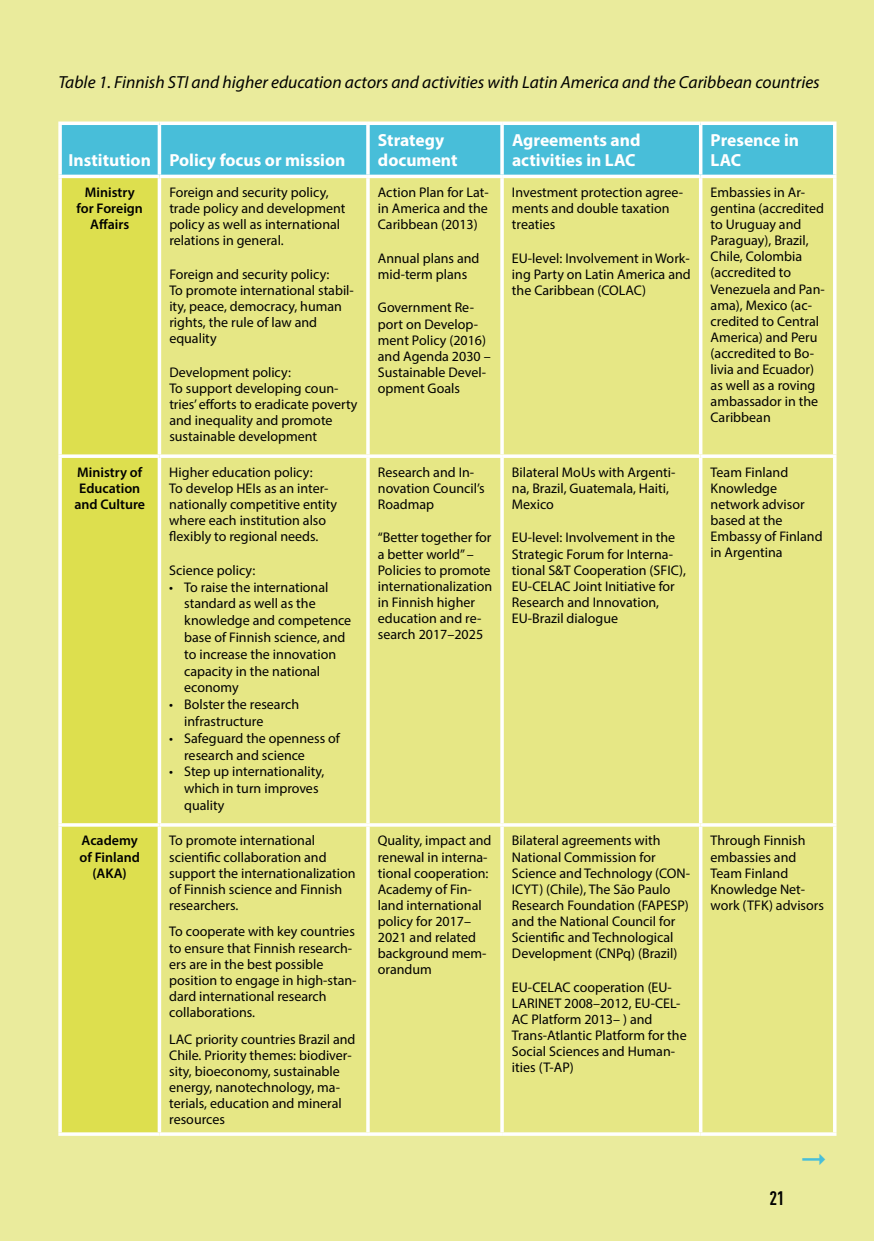
<style>
.page{position:relative;width:874px;height:1241px;background:#fff}
.page>*{position:absolute;margin:0;border:0;box-sizing:border-box;transform-origin:0 0}
.t1{font:700 19.25px "DIN Cond";color:#000}
.t2{font:italic 17.5px "Myriad Pro";color:#000}
.t3{font:700 17.5px/20.1px "Myriad Pro";color:#fff}
.t4{font:14px/16.1px "Myriad Pro";color:#000}
.t5{font:600 14px/16.1px "Myriad Pro";color:#000;text-align:center}
</style>
<div class="page">
<div style="left:1px;top:0;width:872px;height:1240px;background:#eaeb9c"></div>
<div style="left:62px;top:125px;width:770px;height:50px;background:#48bed9"></div>
<div style="left:62px;top:178px;width:96px;height:954px;background:#dddf4e"></div>
<div style="left:161px;top:178px;width:671px;height:954px;background:#e6e785"></div>
<svg style="left:58px;top:121px;width:101px;height:4px"></svg>
<svg style="left:58px;top:125px;width:4px;height:50px"></svg>
<svg style="left:159px;top:121px;width:209px;height:4px"></svg>
<hr style="left:158px;top:125px;width:3px;height:50px;background:#fff">
<svg style="left:368px;top:121px;width:134px;height:4px"></svg>
<hr style="left:366px;top:125px;width:3px;height:50px;background:#fff">
<svg style="left:502px;top:121px;width:198px;height:4px"></svg>
<hr style="left:500px;top:125px;width:3px;height:50px;background:#fff">
<svg style="left:700px;top:121px;width:136px;height:4px"></svg>
<svg style="left:698px;top:125px;width:4px;height:50px"></svg>
<svg style="left:832px;top:125px;width:4px;height:50px"></svg>
<hr style="left:58px;top:175px;width:101px;height:3px;background:#fff">
<svg style="left:58px;top:178px;width:4px;height:276px"></svg>
<hr style="left:159px;top:175px;width:209px;height:3px;background:#fff">
<hr style="left:158px;top:178px;width:3px;height:276px;background:#fff">
<hr style="left:368px;top:175px;width:134px;height:3px;background:#fff">
<hr style="left:366px;top:178px;width:3px;height:276px;background:#fff">
<hr style="left:502px;top:175px;width:198px;height:3px;background:#fff">
<hr style="left:500px;top:178px;width:3px;height:276px;background:#fff">
<hr style="left:700px;top:175px;width:136px;height:3px;background:#fff">
<svg style="left:698px;top:178px;width:4px;height:276px"></svg>
<svg style="left:832px;top:178px;width:4px;height:276px"></svg>
<svg style="left:58px;top:454px;width:101px;height:4px"></svg>
<svg style="left:58px;top:458px;width:4px;height:365px"></svg>
<svg style="left:159px;top:454px;width:209px;height:4px"></svg>
<hr style="left:158px;top:458px;width:3px;height:365px;background:#fff">
<svg style="left:368px;top:454px;width:134px;height:4px"></svg>
<hr style="left:366px;top:458px;width:3px;height:365px;background:#fff">
<svg style="left:502px;top:454px;width:198px;height:4px"></svg>
<hr style="left:500px;top:458px;width:3px;height:365px;background:#fff">
<svg style="left:700px;top:454px;width:136px;height:4px"></svg>
<svg style="left:698px;top:458px;width:4px;height:365px"></svg>
<svg style="left:832px;top:458px;width:4px;height:365px"></svg>
<hr style="left:58px;top:823px;width:101px;height:3px;background:#fff">
<svg style="left:58px;top:826px;width:4px;height:306px"></svg>
<hr style="left:159px;top:823px;width:209px;height:3px;background:#fff">
<hr style="left:158px;top:826px;width:3px;height:306px;background:#fff">
<hr style="left:368px;top:823px;width:134px;height:3px;background:#fff">
<hr style="left:366px;top:826px;width:3px;height:306px;background:#fff">
<hr style="left:502px;top:823px;width:198px;height:3px;background:#fff">
<hr style="left:500px;top:826px;width:3px;height:306px;background:#fff">
<hr style="left:700px;top:823px;width:136px;height:3px;background:#fff">
<svg style="left:698px;top:826px;width:4px;height:306px"></svg>
<svg style="left:832px;top:826px;width:4px;height:306px"></svg>
<hr style="left:58px;top:1132px;width:101px;height:3px;background:#fff">
<hr style="left:159px;top:1132px;width:209px;height:3px;background:#fff">
<hr style="left:368px;top:1132px;width:134px;height:3px;background:#fff">
<hr style="left:502px;top:1132px;width:198px;height:3px;background:#fff">
<hr style="left:700px;top:1132px;width:136px;height:3px;background:#fff">
<p class="t2" style="left:58px;top:72px;width:762px">Table 1. Finnish STI and higher education actors and activities with Latin America and the Caribbean countries</p>
<p class="t3" style="left:68px;top:150px;width:278px">Institution Policy focus or mission</p>
<p class="t5" style="left:76px;top:184px;width:68px">Ministry for Foreign<br>Affairs</p>
<p class="t4" style="left:169px;top:184px;width:177px">Foreign and security policy, trade policy and development policy as well as international relations in general.</p>
<p class="t4" style="left:169px;top:266px;width:186px">Foreign and security policy:<br>To promote international stabil&shy;ity, peace, democracy, human rights, the rule of law and equality</p>
<p class="t4" style="left:169px;top:364px;width:189px">Development policy:<br>To support developing coun&shy;tries’ efforts to eradicate poverty and inequality and promote sustainable development</p>
<p class="t5" style="left:74px;top:463px;width:72px">Ministry of<br>Education and Culture</p>
<p class="t4" style="left:169px;top:463px;width:169px">Higher education policy:<br>To develop HEIs as an inter&shy;nationally competitive entity where each institution also flexibly to regional needs.</p>
<p class="t4" style="left:169px;top:561px;width:88px">Science policy:</p>
<p class="t4" style="left:184px;top:578px;width:168px;line-height:16.8px;text-indent:-15px">• To raise the international standard as well as the knowledge and competence base of Finnish science, and to increase the innovation capacity in the national economy</p>
<p class="t4" style="left:184px;top:695px;width:116px;line-height:16.8px;text-indent:-15px">• Bolster the research infrastructure</p>
<p class="t4" style="left:184px;top:729px;width:157px;line-height:16.8px;text-indent:-15px">• Safeguard the openness of research and science</p>
<p class="t4" style="left:184px;top:763px;width:142px;line-height:16.8px;text-indent:-15px">• Step up internationality, which in turn improves quality</p>
<p class="t5" style="left:79px;top:832px;width:62px">Academy of Finland (AKA)</p>
<p class="t4" style="left:169px;top:832px;width:188px">To promote international scientific collaboration and support the internationalization of Finnish science and Finnish researchers.</p>
<p class="t4" style="left:169px;top:923px;width:189px">To cooperate with key countries to ensure that Finnish research&shy;ers are in the best possible position to engage in high-stan&shy;dard international research collaborations.</p>
<p class="t4" style="left:169px;top:1030px;width:188px">LAC priority countries Brazil and<br>Chile. Priority themes: biodiver&shy;sity, bioeconomy, sustainable energy, nanotechnology, ma&shy;terials, education and mineral resources</p>
<p class="t3" style="left:378px;top:130px;width:81px">Strategy document</p>
<p class="t3" style="left:511px;top:130px;width:130px">Agreements and activities in LAC</p>
<p class="t3" style="left:710px;top:130px;width:90px">Presence in<br>LAC</p>
<p class="t4" style="left:378px;top:184px;width:112px;text-align:justify">Action Plan for Lat&shy;in America and the Caribbean (2013)</p>
<p class="t4" style="left:378px;top:250px;width:103px">Annual plans and mid-term plans</p>
<p class="t4" style="left:378px;top:299px;width:114px">Government Re&shy;port on Develop&shy;ment Policy (2016) and Agenda 2030 –<br>Sustainable Devel&shy;opment Goals</p>
<p class="t4" style="left:377px;top:463px;width:108px">Research and In&shy;novation Council’s<br>Roadmap</p>
<p class="t4" style="left:377px;top:529px;width:116px">“Better together for a better world” –<br>Policies to promote internationalization in Finnish higher education and re&shy;search 2017–2025</p>
<p class="t4" style="left:511px;top:184px;width:172px">Investment protection agree&shy;ments and double taxation treaties</p>
<p class="t4" style="left:511px;top:250px;width:180px;text-align:justify">EU-level: Involvement in Work&shy;ing Party on Latin America and the Caribbean (COLAC)</p>
<p class="t4" style="left:511px;top:463px;width:165px">Bilateral MoUs with Argenti&shy;na, Brazil, Guatemala, Haiti,<br>Mexico</p>
<p class="t4" style="left:511px;top:529px;width:175px">EU-level: Involvement in the<br>Strategic Forum for Interna&shy;tional S&amp;T Cooperation (SFIC),<br>EU-CELAC Joint Initiative for<br>Research and Innovation,<br>EU-Brazil dialogue</p>
<p class="t4" style="left:710px;top:184px;width:116px">Embassies in Ar&shy;gentina (accredited to Uruguay and<br>Paraguay), Brazil,<br>Chile, Colombia (accredited to<br>Venezuela and Pan&shy;ama), Mexico (ac&shy;credited to Central<br>America) and Peru (accredited to Bo&shy;livia and Ecuador) as well as a roving ambassador in the<br>Caribbean</p>
<p class="t4" style="left:710px;top:463px;width:113px">Team Finland<br>Knowledge network advisor based at the<br>Embassy of Finland in Argentina</p>
<p class="t4" style="left:377px;top:832px;width:115px">Quality, impact and renewal in interna&shy;tional cooperation:<br>Academy of Fin&shy;land international policy for 2017–<br>2021 and related background mem&shy;orandum</p>
<p class="t4" style="left:511px;top:832px;width:179px">Bilateral agreements with<br>National Commission for<br>Science and Technology (CON-<br>ICYT) (Chile), The São Paulo<br>Research Foundation (FAPESP) and the National Council for<br>Scientific and Technological<br>Development (CNPq) (Brazil)</p>
<p class="t4" style="left:511px;top:978px;width:176px">EU-CELAC cooperation (EU-<br>LARINET 2008–2012, EU-CEL-<br>AC Platform 2013– ) and<br>Trans-Atlantic Platform for the<br>Social Sciences and Human&shy;ities (T-AP)</p>
<p class="t4" style="left:710px;top:832px;width:115px">Through Finnish embassies and<br>Team Finland<br>Knowledge Net&shy;work (TFK) advisors</p>
<h1 class="t1" style="left:769px;top:1186px;width:17px">21</h1>
</div>
